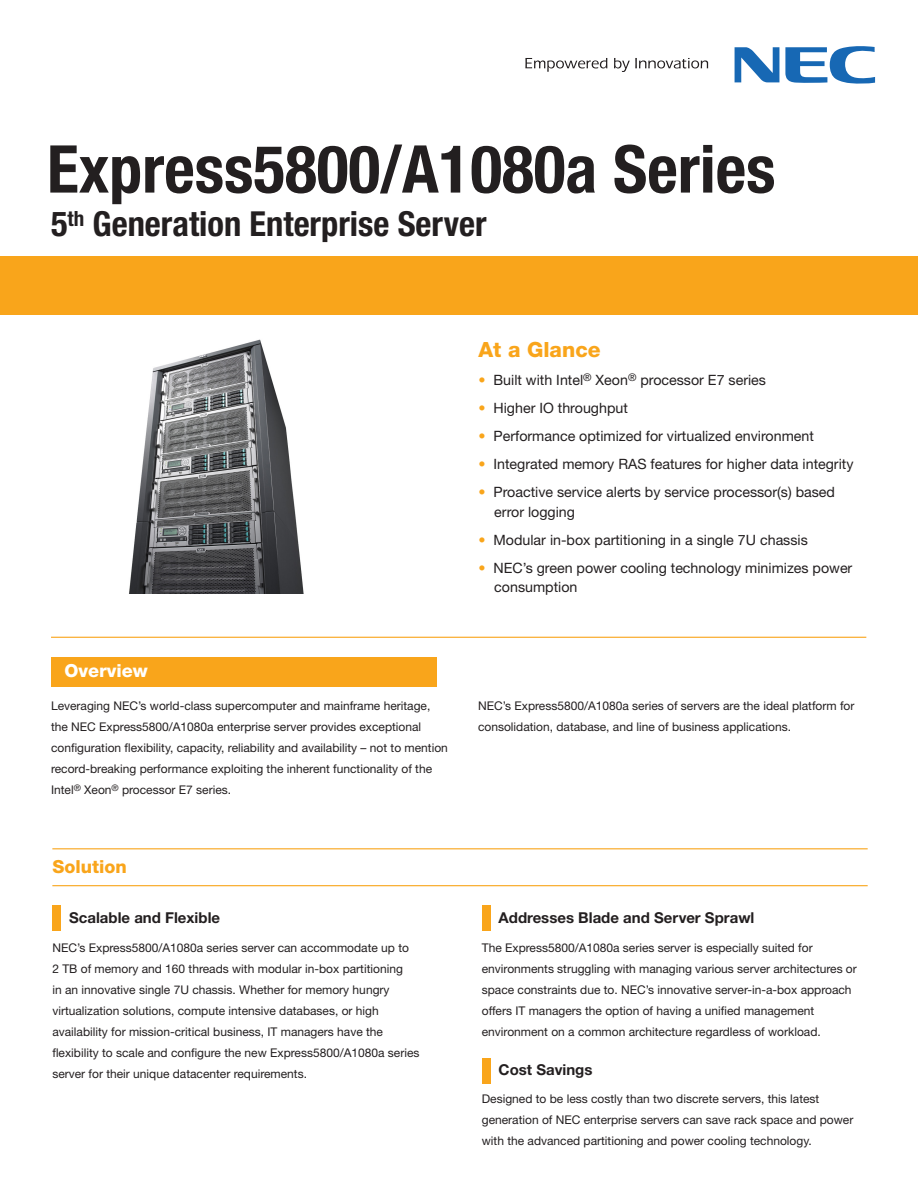
<style>
.page{position:relative;width:918px;height:1188px;background:#fff}
.page>*{position:absolute;margin:0;border:0;box-sizing:border-box;transform-origin:0 0}
.t1{font:700 condensed 66px "Helvetica Neue";color:#231f20}
.t2{font:700 condensed 34.5px "Helvetica Neue";color:#231f20}
.t3{font:800 21px "Helvetica Neue";color:#f9a51b}
.t4{font:800 18px "Helvetica Neue";color:#fff}
.t5{font:800 18px "Helvetica Neue";color:#f9a51b}
.t6{font:700 15px "Helvetica Neue CE";color:#231f20}
.t7{font:14.25px/19.5px "Helvetica Neue";color:#231f20}
.t8{font:12px/21px "Helvetica Neue";color:#231f20}
.s1{color:#f9a51b}
</style>
<div class="page">
<svg style="left:525px;top:58px;width:82px;height:14px"></svg>
<svg style="left:614px;top:58px;width:94px;height:14px"></svg>
<svg style="left:735px;top:47px;width:44px;height:35px"></svg>
<svg style="left:785px;top:46px;width:90px;height:38px"></svg>
<div style="left:0;top:257px;width:918px;height:58px;background:#f9a51b"></div>
<hr style="left:51px;top:637px;width:815px;height:1px;background:#f9a51b">
<div style="left:51px;top:657px;width:386px;height:30px;background:#f9a51b"></div>
<img style="left:129px;top:339px;width:175px;height:255px">
<hr style="left:52px;top:848px;width:816px;height:1px;background:#f9a51b">
<hr style="left:52px;top:885px;width:816px;height:1px;background:#f9a51b">
<div style="left:52px;top:906px;width:9px;height:25px;background:#f9a51b"></div>
<div style="left:482px;top:906px;width:8px;height:25px;background:#f9a51b"></div>
<div style="left:482px;top:1058px;width:8px;height:26px;background:#f9a51b"></div>
<p class="t1" style="left:47px;top:129px;width:730px">Express5800/A1080a Series</p>
<p class="t2" style="left:51px;top:203px;width:437px">5<sup>th</sup> Generation Enterprise Server</p>
<p class="t3" style="left:478px;top:338px;width:124px">At a Glance</p>
<p class="t4" style="left:64px;top:660px;width:85px">Overview</p>
<p class="t7" style="left:478px;top:370px;width:289px"><span class="s1">•</span> Built with Intel<sup>®</sup> Xeon<sup>®</sup> processor E7 series</p>
<p class="t7" style="left:478px;top:398px;width:151px"><span class="s1">•</span> Higher IO throughput</p>
<p class="t7" style="left:478px;top:426px;width:337px"><span class="s1">•</span> Performance optimized for virtualized environment</p>
<p class="t7" style="left:478px;top:454px;width:377px"><span class="s1">•</span> Integrated memory RAS features for higher data integrity</p>
<p class="t7" style="left:494px;top:482px;width:342px;text-indent:-16px"><span class="s1">•</span> Proactive service alerts by service processor(s) based error logging</p>
<p class="t7" style="left:478px;top:530px;width:331px"><span class="s1">•</span> Modular in-box partitioning in a single 7U chassis</p>
<p class="t7" style="left:494px;top:558px;width:360px;text-indent:-16px"><span class="s1">•</span> NEC’s green power cooling technology minimizes power consumption</p>
<p class="t8" style="left:51px;top:695px;width:398px">Leveraging NEC’s world-class supercomputer and mainframe heritage, the NEC Express5800/A1080a enterprise server provides exceptional configuration flexibility, capacity, reliability and availability – not to mention record-breaking performance exploiting the inherent functionality of the Intel<sup>®</sup> Xeon<sup>®</sup> processor E7 series.</p>
<p class="t8" style="left:478px;top:695px;width:378px">NEC’s Express5800/A1080a series of servers are the ideal platform for consolidation, database, and line of business applications.</p>
<p class="t5" style="left:52px;top:856px;width:76px">Solution</p>
<p class="t6" style="left:69px;top:908px;width:153px">Scalable and Flexible</p>
<p class="t8" style="left:52px;top:937px;width:369px">NEC’s Express5800/A1080a series server can accommodate up to<br>2 TB of memory and 160 threads with modular in-box partitioning<br>in an innovative single 7U chassis. Whether for memory hungry virtualization solutions, compute intensive databases, or high availability for mission-critical business, IT managers have the flexibility to scale and configure the new Express5800/A1080a series server for their unique datacenter requirements.</p>
<p class="t6" style="left:499px;top:908px;width:257px">Addresses Blade and Server Sprawl</p>
<p class="t8" style="left:482px;top:937px;width:377px">The Express5800/A1080a series server is especially suited for environments struggling with managing various server architectures or space constraints due to. NEC’s innovative server-in-a-box approach offers IT managers the option of having a unified management environment on a common architecture regardless of workload.</p>
<p class="t6" style="left:499px;top:1061px;width:95px">Cost Savings</p>
<p class="t8" style="left:482px;top:1088px;width:373px">Designed to be less costly than two discrete servers, this latest generation of NEC enterprise servers can save rack space and power with the advanced partitioning and power cooling technology.</p>
</div>
